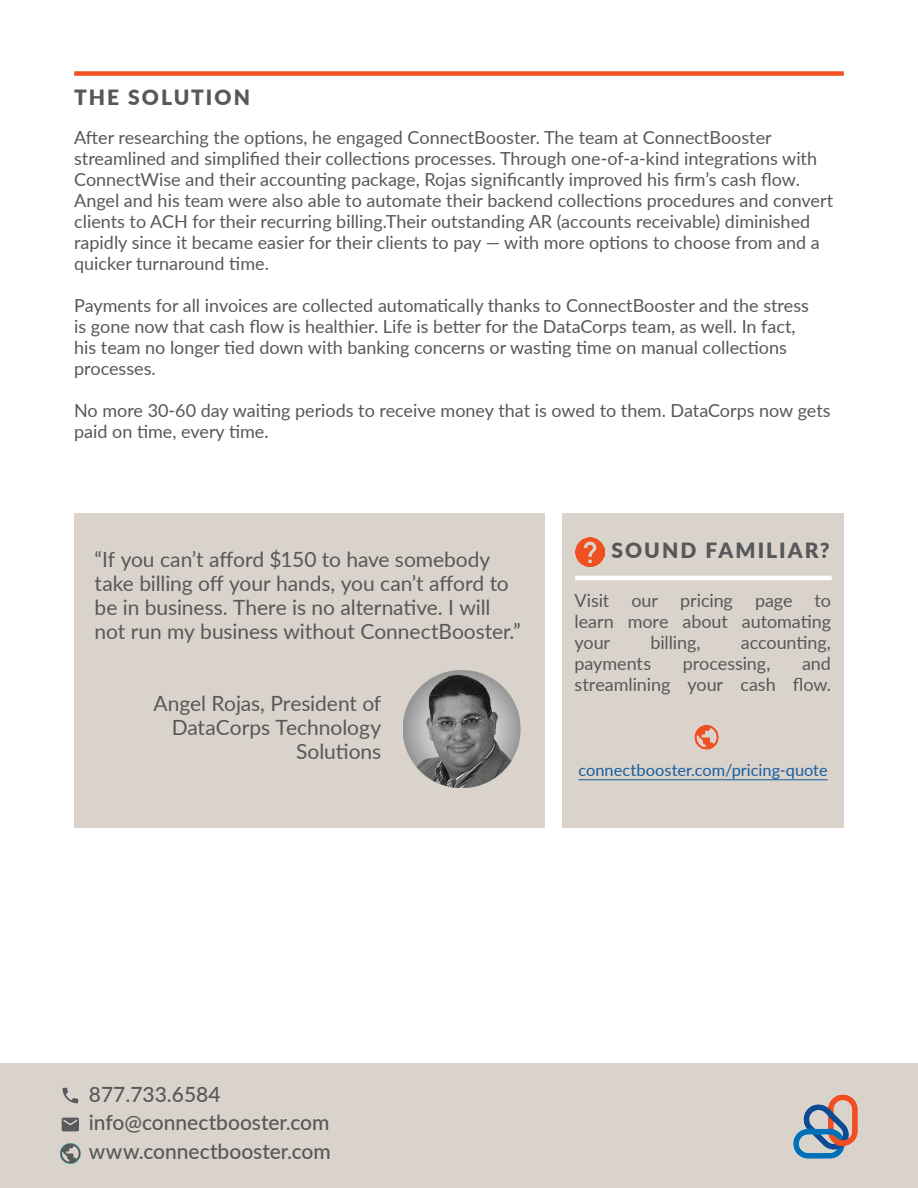
<style>
.page{position:relative;width:918px;height:1188px;background:#fff}
.page>*{position:absolute;margin:0;border:0;box-sizing:border-box;transform-origin:0 0}
.Intro_Text{font:21px/24px "Lato";letter-spacing:-.005em;color:#57585a}
.t1{font:500 21px/28.5px "Lato";color:#57585a}
.Second_Level_Heading{font:900 21px "Lato";letter-spacing:.1em;color:#57585a}
.t2{font:18px/21px "Lato";color:#57585a}
.t3{font:16.35px "Lato";color:#175d9e}
</style>
<div class="page">
<div style="left:0;top:1064px;width:918px;height:124px;background:#d9d3cb"></div>
<img style="left:793px;top:1094px;width:65px;height:65px">
<svg style="left:60px;top:1143px;width:21px;height:21px"></svg>
<svg style="left:62px;top:1118px;width:17px;height:13px"></svg>
<svg style="left:63px;top:1088px;width:15px;height:15px"></svg>
<div style="left:562px;top:513px;width:282px;height:315px;background:#d9d3cb"></div>
<img style="left:575px;top:537px;width:29px;height:29px">
<hr style="left:575px;top:576px;width:257px;height:4px;background:#fff">
<img style="left:694px;top:725px;width:25px;height:25px">
<hr style="left:578px;top:779px;width:250px;height:1px;background:#175d9e">
<div style="left:74px;top:71px;width:770px;height:5px;background:#f05022"></div>
<div style="left:74px;top:513px;width:471px;height:315px;background:#d9d3cb"></div>
<img style="left:402px;top:670px;width:119px;height:118px">
<p class="Second_Level_Heading" style="left:74px;top:82px;width:177px">THE SOLUTION</p>
<p class="t2" style="left:74px;top:126px;width:760px">After researching the options, he engaged ConnectBooster. The team at ConnectBooster streamlined and simplified their collections processes. Through one-of-a-kind integrations with ConnectWise and their accounting package, Rojas significantly improved his firm’s cash flow.<br>Angel and his team were also able to automate their backend collections procedures and convert clients to ACH for their recurring billing.Their outstanding AR (accounts receivable) diminished rapidly since it became easier for their clients to pay — with more options to choose from and a quicker turnaround time.</p>
<p class="t2" style="left:74px;top:294px;width:736px">Payments for all invoices are collected automatically thanks to ConnectBooster and the stress is gone now that cash flow is healthier. Life is better for the DataCorps team, as well. In fact, his team no longer tied down with banking concerns or wasting time on manual collections processes.</p>
<p class="t2" style="left:74px;top:399px;width:758px">No more 30-60 day waiting periods to receive money that is owed to them. DataCorps now gets paid on time, every time.</p>
<p class="Intro_Text" style="left:95px;top:546px;width:428px">“If you can’t afford $150 to have somebody take billing off your hands, you can’t afford to be in business. There is no alternative. I will not run my business without ConnectBooster.”</p>
<p class="Intro_Text" style="left:154px;top:690px;width:229px;text-align:right">Angel Rojas, President of<br>DataCorps Technology<br>Solutions</p>
<p class="Second_Level_Heading" style="left:611px;top:535px;width:220px">SOUND FAMILIAR?</p>
<p class="t2" style="left:575px;top:590px;width:258px">Visit our pricing page to</p>
<p class="t2" style="left:575px;top:611px;width:258px">learn more about automating your</p>
<p class="t2" style="left:650px;top:632px;width:52px">billing,</p>
<p class="t2" style="left:741px;top:632px;width:92px">accounting,</p>
<p class="t2" style="left:575px;top:653px;width:258px;text-align:right">and<br>streamlining your cash flow.</p>
<p class="t2" style="left:575px;top:653px;width:78px">payments</p>
<p class="t2" style="left:683px;top:653px;width:89px">processing,</p>
<p class="t3" style="left:578px;top:758px;width:251px">connectbooster.com/pricing-quote</p>
<p class="t1" style="left:89px;top:1079px;width:243px">877.733.6584 info@connectbooster.com www.connectbooster.com</p>
</div>
